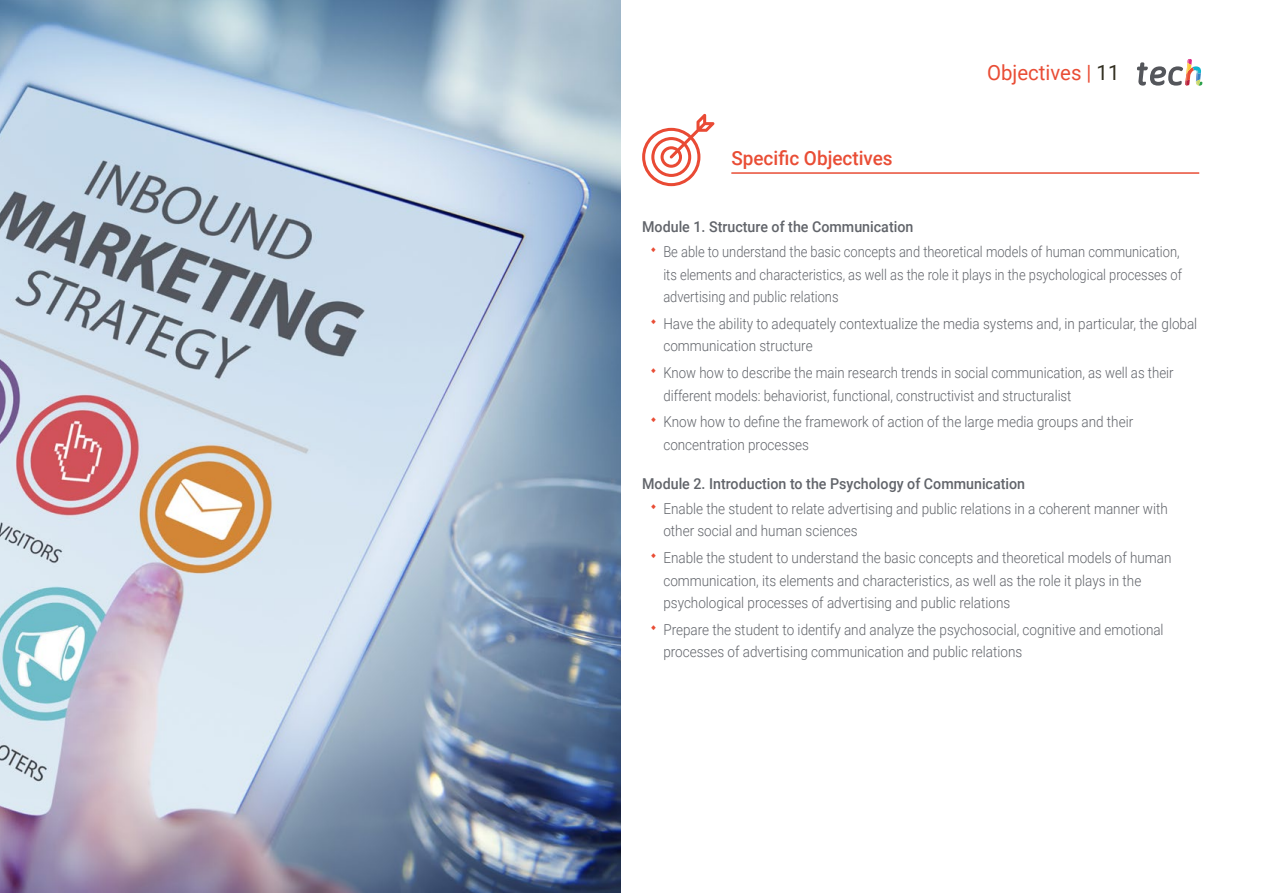
<style>
.page{position:relative;width:1263px;height:893px;background:#fff}
.page>*{position:absolute;margin:0;border:0;box-sizing:border-box;transform-origin:0 0}
.t1{font:21px "Roboto";color:#e94d35}
.t2{font:500 19.5px "Roboto";color:#e94d35}
.t3{font:300 15px/22.5px "Roboto";color:#61646a;scale:.9 1}
.t4{font:300 15px/22.5px "Roboto";color:#61646a;scale:.86 1}
.t5{font:300 15px/22.5px "Roboto";color:#61646a;scale:.88 1}
.t6{font:500 15px "Roboto";color:#61646a;scale:.95 1}
.s1{color:#312e20}
</style>
<div class="page">
<img style="left:0;top:0;width:621px;height:893px">
<svg style="left:1137px;top:59px;width:65px;height:27px"></svg>
<svg style="left:642px;top:114px;width:72px;height:72px"></svg>
<hr style="left:731px;top:173px;width:468px;height:1px;background:#e94d35">
<h2 class="t2" style="left:731px;top:144px;width:163px">Specific Objectives</h2>
<h1 class="t1" style="left:987px;top:57px;width:134px">Objectives | <span class="s1">11</span></h1>
<p class="t6" style="left:642px;top:217px;width:287px">Module 1. Structure of the Communication</p>
<p class="t4" style="left:663px;top:240px;width:605px">Be able to understand the basic concepts and theoretical models of human communication, its elements and characteristics, as well as the role it plays in the psychological processes of advertising and public relations</p>
<p class="t3" style="left:663px;top:312px;width:595px">Have the ability to adequately contextualize the media systems and, in particular, the global communication structure</p>
<p class="t5" style="left:663px;top:361px;width:581px">Know how to describe the main research trends in social communication, as well as their different models: behaviorist, functional, constructivist and structuralist</p>
<p class="t3" style="left:663px;top:410px;width:523px">Know how to define the framework of action of the large media groups and their concentration processes</p>
<p class="t6" style="left:642px;top:473px;width:405px">Module 2. Introduction to the Psychology of Communication</p>
<p class="t3" style="left:663px;top:497px;width:562px">Enable the student to relate advertising and public relations in a coherent manner with other social and human sciences</p>
<p class="t3" style="left:663px;top:546px;width:566px">Enable the student to understand the basic concepts and theoretical models of human communication, its elements and characteristics, as well as the role it plays in the psychological processes of advertising and public relations</p>
<p class="t3" style="left:663px;top:618px;width:557px">Prepare the student to identify and analyze the psychosocial, cognitive and emotional processes of advertising communication and public relations</p>
</div>
